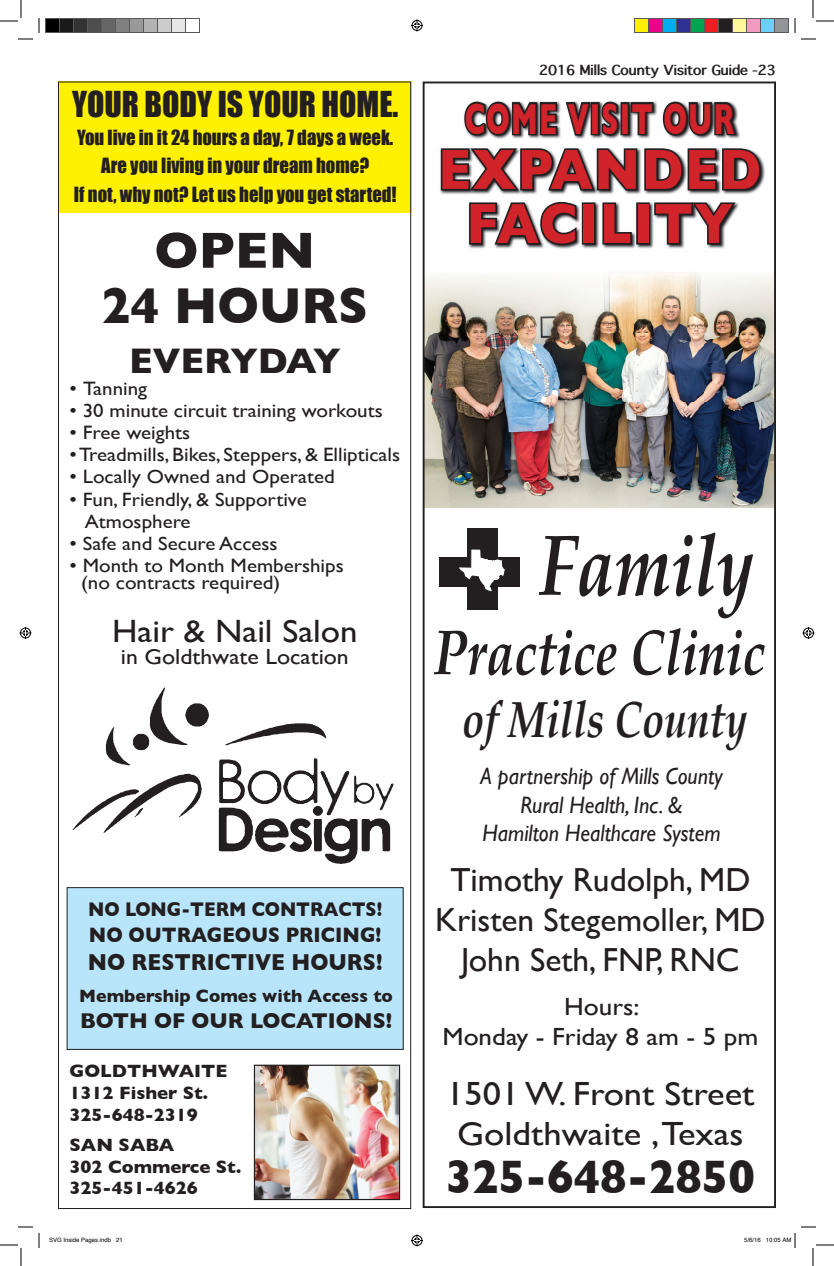
<style>
.page{position:relative;width:834px;height:1266px;background:#fff}
.page>*{position:absolute;margin:0;border:0;box-sizing:border-box;transform-origin:0 0}
.t1{font:italic 700 86.4px "Palatino";color:#231f20;scale:.79 1}
.t2{font:italic 700 63.9px "Palatino";color:#231f20;scale:.79 1}
.t3{font:700 57.4px/54.1px "Gill Sans";letter-spacing:.03em;color:#d1232a;text-align:center;scale:.88 1}
.t4{font:700 51.5px/55.1px "Gill Sans";color:#231f20;text-align:center}
.t5{font:italic 700 50.6px "Palatino";color:#231f20;scale:.8 1}
.t6{font:700 47.9px "Gill Sans";color:#231f20;scale:.93 1}
.t7{font:700 44.2px "Gill Sans";letter-spacing:.04em;color:#d1232a;scale:.63 1}
.t8{font:700 36.3px "Gill Sans";color:#231f20}
.t9{font:33.5px/40.2px "Gill Sans";color:#231f20;text-align:center;scale:1.09 1}
.t10{font:33.3px/40px "Gill Sans";color:#231f20;text-align:center}
.t11{font:32.8px "Impact";color:#231f20}
.t12{font:32.2px "Gill Sans";color:#231f20;scale:1.08 1}
.t13{font:24.8px/29.8px "Gill Sans";color:#231f20;text-align:center;scale:1.09 1}
.t14{font:italic 23.7px/28.5px "Gill Sans";color:#231f20;text-align:center;scale:.93 1}
.t15{font:700 23.5px "Gill Sans";color:#231f20;scale:.91 1}
.t16{font:21.9px "Gill Sans";color:#231f20;scale:1.08 1}
.t17{font:700 21.8px "Gill Sans";color:#231f20}
.t18{font:700 21.3px "Gill Sans";color:#231f20;scale:.91 1}
.t19{font:700 20.2px "Gill Sans";color:#231f20;scale:.89 1}
.t20{font:19.3px/22.1px "Gill Sans";color:#231f20;scale:1.08 1}
.t21{font:19.3px/28.4px "Impact";color:#231f20;text-align:center}
.t22{font:700 18.2px "Gill Sans";color:#231f20}
.t23{font:700 18.1px/21.8px "Gill Sans";color:#231f20}
.t24{font:700 13.3px "Thonburi";color:#231f20}
.t25{font:6px "Helvetica";color:#000}
</style>
<div class="page">
<img style="left:423px;top:82px;width:353px;height:1126px">
<div style="left:468px;top:529px;width:30px;height:81px;background:#231f20"></div>
<div style="left:439px;top:558px;width:80px;height:29px;background:#231f20"></div>
<svg style="left:457px;top:549px;width:49px;height:44px"></svg>
<img style="left:431px;top:862px;width:340px;height:338px">
<img style="left:473px;top:762px;width:257px;height:91px">
<img style="left:440px;top:101px;width:325px;height:149px">
<svg style="left:462px;top:99px;width:131px;height:39px"></svg>
<div style="left:591px;top:102px;width:9px;height:33px;border:3px solid #231f20"></div>
<svg style="left:599px;top:99px;width:22px;height:39px"></svg>
<div style="left:621px;top:102px;width:8px;height:33px;border:3px solid #231f20"></div>
<svg style="left:629px;top:100px;width:26px;height:37px"></svg>
<svg style="left:661px;top:99px;width:78px;height:39px"></svg>
<svg style="left:439px;top:145px;width:324px;height:47px"></svg>
<svg style="left:467px;top:200px;width:112px;height:47px"></svg>
<div style="left:582px;top:202px;width:13px;height:43px;border:3px solid #231f20"></div>
<svg style="left:601px;top:201px;width:32px;height:45px"></svg>
<div style="left:636px;top:202px;width:14px;height:43px;border:3px solid #231f20"></div>
<svg style="left:653px;top:200px;width:86px;height:46px"></svg>
<svg style="left:225px;top:723px;width:101px;height:22px"></svg>
<svg style="left:106px;top:687px;width:103px;height:78px"></svg>
<svg style="left:73px;top:774px;width:129px;height:59px"></svg>
<svg style="left:219px;top:758px;width:175px;height:106px"></svg>
<div style="left:58px;top:82px;width:353px;height:131px;background:#fff101"></div>
<div style="left:67px;top:888px;width:336px;height:161px;background:#b9e5fa"></div>
<div style="left:67px;top:887px;width:337px;height:163px;border:1px solid #231f20"></div>
<img style="left:256px;top:1067px;width:142px;height:131px">
<div style="left:254px;top:1065px;width:146px;height:135px;border:1px solid #231f20"></div>
<svg style="left:0;top:0;width:40px;height:40px"></svg>
<svg style="left:0;top:1226px;width:40px;height:40px"></svg>
<svg style="left:794px;top:0;width:40px;height:40px"></svg>
<svg style="left:411px;top:20px;width:12px;height:12px"></svg>
<svg style="left:411px;top:1234px;width:12px;height:12px"></svg>
<svg style="left:20px;top:627px;width:12px;height:12px"></svg>
<svg style="left:802px;top:627px;width:12px;height:12px"></svg>
<div style="left:46px;top:18px;width:14px;height:14px;background:#000"></div>
<div style="left:45px;top:18px;width:15px;height:15px;border:1px solid #595959"></div>
<div style="left:60px;top:18px;width:14px;height:14px;background:#1a1a1a"></div>
<div style="left:59px;top:18px;width:15px;height:15px;border:1px solid #595959"></div>
<div style="left:74px;top:18px;width:14px;height:14px;background:#333"></div>
<div style="left:73px;top:18px;width:15px;height:15px;border:1px solid #595959"></div>
<div style="left:88px;top:18px;width:14px;height:14px;background:#4d4d4d"></div>
<div style="left:87px;top:18px;width:15px;height:15px;border:1px solid #595959"></div>
<div style="left:102px;top:18px;width:14px;height:14px;background:#666"></div>
<div style="left:101px;top:18px;width:15px;height:15px;border:1px solid #595959"></div>
<div style="left:116px;top:18px;width:14px;height:14px;background:#808080"></div>
<div style="left:115px;top:18px;width:15px;height:15px;border:1px solid #595959"></div>
<div style="left:130px;top:18px;width:14px;height:14px;background:#999"></div>
<div style="left:129px;top:18px;width:15px;height:15px;border:1px solid #595959"></div>
<div style="left:144px;top:18px;width:14px;height:14px;background:#b3b3b3"></div>
<div style="left:143px;top:18px;width:15px;height:15px;border:1px solid #595959"></div>
<div style="left:158px;top:18px;width:14px;height:14px;background:#ccc"></div>
<div style="left:157px;top:18px;width:15px;height:15px;border:1px solid #595959"></div>
<div style="left:172px;top:18px;width:14px;height:14px;background:#e6e6e6"></div>
<div style="left:171px;top:18px;width:15px;height:15px;border:1px solid #595959"></div>
<div style="left:185px;top:18px;width:15px;height:15px;border:1px solid #595959"></div>
<div style="left:634px;top:18px;width:14px;height:14px;background:#fff101"></div>
<div style="left:634px;top:18px;width:15px;height:15px;border:1px solid #595959"></div>
<div style="left:648px;top:18px;width:14px;height:14px;background:#ed028c"></div>
<div style="left:648px;top:18px;width:15px;height:15px;border:1px solid #595959"></div>
<div style="left:662px;top:18px;width:14px;height:14px;background:#00aeef"></div>
<div style="left:662px;top:18px;width:15px;height:15px;border:1px solid #595959"></div>
<div style="left:676px;top:18px;width:14px;height:14px;background:#2e3092"></div>
<div style="left:676px;top:18px;width:15px;height:15px;border:1px solid #595959"></div>
<div style="left:690px;top:18px;width:14px;height:14px;background:#00a54f"></div>
<div style="left:690px;top:18px;width:15px;height:15px;border:1px solid #595959"></div>
<div style="left:704px;top:18px;width:14px;height:14px;background:#ee1d23"></div>
<div style="left:704px;top:18px;width:15px;height:15px;border:1px solid #595959"></div>
<div style="left:718px;top:18px;width:14px;height:14px;background:#231f20"></div>
<div style="left:718px;top:18px;width:15px;height:15px;border:1px solid #595959"></div>
<div style="left:732px;top:18px;width:14px;height:14px;background:#fff79a"></div>
<div style="left:732px;top:18px;width:15px;height:15px;border:1px solid #595959"></div>
<div style="left:746px;top:18px;width:14px;height:14px;background:#f499c2"></div>
<div style="left:746px;top:18px;width:15px;height:15px;border:1px solid #595959"></div>
<div style="left:760px;top:18px;width:14px;height:14px;background:#6bcff6"></div>
<div style="left:760px;top:18px;width:15px;height:15px;border:1px solid #595959"></div>
<div style="left:774px;top:18px;width:14px;height:14px;background:#939598"></div>
<div style="left:774px;top:18px;width:15px;height:15px;border:1px solid #595959"></div>
<svg style="left:794px;top:1226px;width:40px;height:40px"></svg>
<h3 class="t11" style="left:72px;top:78px;width:328px">YOUR BODY IS YOUR HOME.</h3>
<p class="t21" style="left:74px;top:123px;width:324px">You live in it 24 hours a day, 7 days a week.<br>Are you living in your dream home?<br>If not, why not? Let us help you get started!</p>
<h3 class="t4" style="left:101px;top:222px;width:268px">OPEN<br>24 HOURS</h3>
<h3 class="t8" style="left:129px;top:332px;width:213px">EVERYDAY</h3>
<p class="t20" style="left:70px;top:377px;width:73px">• Tanning</p>
<p class="t20" style="left:70px;top:399px;width:292px">• 30 minute circuit training workouts</p>
<p class="t20" style="left:70px;top:422px;width:113px">• Free weights</p>
<p class="t20" style="left:70px;top:444px;width:308px">• Treadmills, Bikes, Steppers, &amp; Ellipticals</p>
<p class="t20" style="left:70px;top:466px;width:247px">• Locally Owned and Operated</p>
<p class="t20" style="left:85px;top:488px;width:207px;text-indent:-15px">• Fun, Friendly, &amp; Supportive<br>Atmosphere</p>
<p class="t20" style="left:70px;top:532px;width:194px">• Safe and Secure Access</p>
<p class="t20" style="left:81px;top:556px;width:245px;line-height:17.4px;text-indent:-12px">• Month to Month Memberships (no contracts required)</p>
<h3 class="t12" style="left:112px;top:612px;width:229px">Hair &amp; Nail Salon</h3>
<p class="t16" style="left:121px;top:643px;width:213px">in Goldthwate Location</p>
<p class="t19" style="left:88px;top:893px;width:332px">NO LONG-TERM CONTRACTS!</p>
<p class="t18" style="left:89px;top:918px;width:323px">NO OUTRAGEOUS PRICING!</p>
<p class="t15" style="left:88px;top:944px;width:325px">NO RESTRICTIVE HOURS!</p>
<p class="t22" style="left:79px;top:982px;width:315px">Membership Comes with Access to</p>
<p class="t17" style="left:80px;top:1004px;width:314px">BOTH OF OUR LOCATIONS!</p>
<p class="t23" style="left:70px;top:1060px;width:159px">GOLDTHWAITE<br>1312 Fisher St.<br>325-648-2319</p>
<p class="t23" style="left:70px;top:1133px;width:173px">SAN SABA<br>302 Commerce St.<br>325-451-4626</p>
<p class="t24" style="left:539px;top:63px;width:238px">2016 Mills County Visitor Guide -23</p>
<h3 class="t7" style="left:465px;top:84px;width:429px">COME VISIT OUR</h3>
<h3 class="t3" style="left:438px;top:141px;width:369px">EXPANDED<br>FACILITY</h3>
<h1 class="t1" style="left:539px;top:494px;width:274px">Family</h1>
<h2 class="t2" style="left:433px;top:600px;width:421px">Practice Clinic</h2>
<h3 class="t5" style="left:462px;top:677px;width:358px">of Mills County</h3>
<p class="t14" style="left:480px;top:762px;width:262px">A partnership of Mills County<br>Rural Health, Inc. &amp;<br>Hamilton Healthcare System</p>
<h3 class="t10" style="left:435px;top:859px;width:332px">Timothy Rudolph, MD<br>Kristen Stegemoller, MD<br>John Seth, FNP, RNC</h3>
<p class="t13" style="left:443px;top:992px;width:291px">Hours:<br>Monday - Friday 8 am - 5 pm</p>
<h3 class="t9" style="left:446px;top:1073px;width:284px">1501 W. Front Street<br>Goldthwaite ,Texas</h3>
<h3 class="t6" style="left:446px;top:1139px;width:334px">325-648-2850</h3>
<p class="t25" style="left:49px;top:1235px;width:75px">SVG Inside Pages.indb 21</p>
<p class="t25" style="left:744px;top:1235px;width:49px">5/6/16 10:05 AM</p>
</div>
